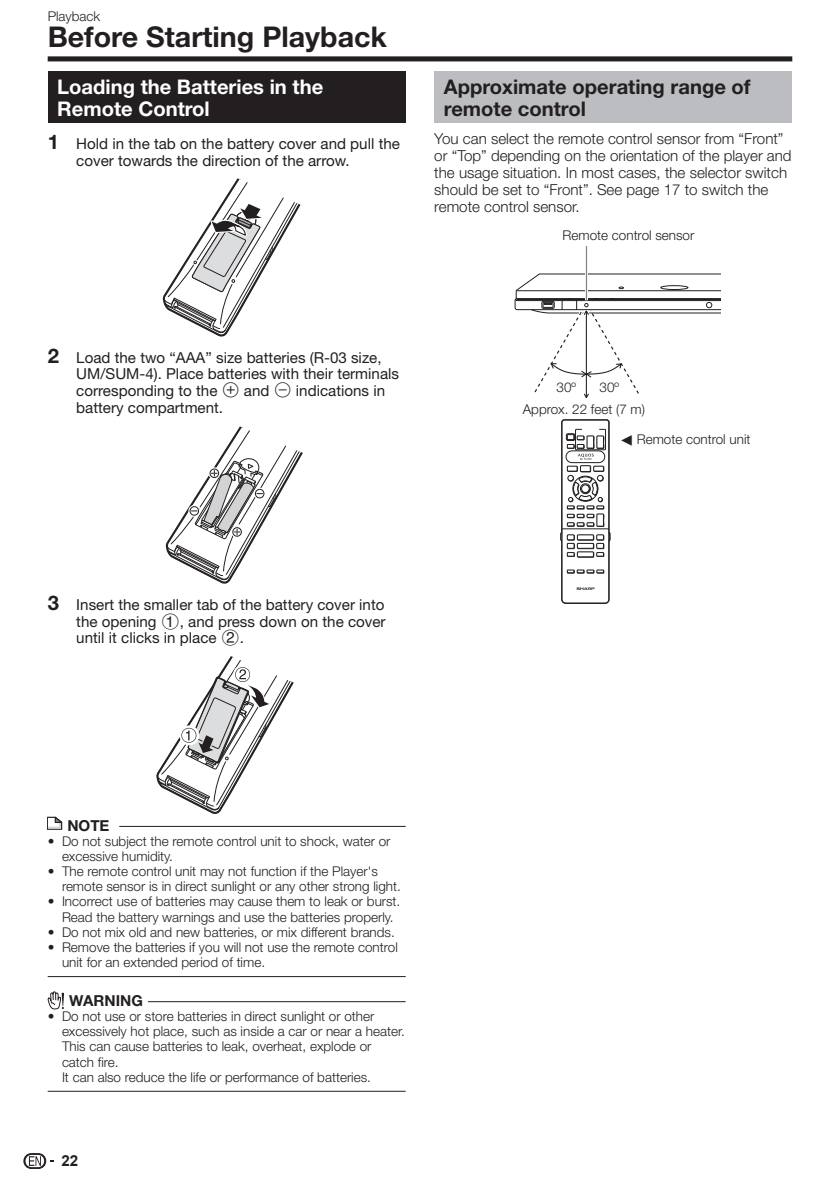
<style>
.page{position:relative;width:840px;height:1191px;background:#fff}
.page>*{position:absolute;margin:0;border:0;box-sizing:border-box;transform-origin:0 0}
.t1{font:700 28.6px "Helvetica Neue LT";color:#231f20}
.t2{font:700 20.2px/21.8px "Helvetica Neue LT";color:#231f20}
.t3{font:700 20.2px/21.8px "Helvetica Neue LT";color:#fff}
.t4{font:15.2px/16.8px "Helvetica Neue LT";color:#231f20}
.t5{font:300 15.2px/16.8px "Helvetica Neue LT";color:#231f20}
.t6{font:700 15.2px "Helvetica Neue LT";color:#231f20}
.t7{font:700 15.2px "Arial";color:#231f20}
.t8{font:300 13.4px/15.2px "Helvetica Neue LT";color:#231f20}
.s1{font-family:"GK Proj E"}
.s2{font-family:"GK Proj A";font-weight:400}
.s3{font-family:"GK Proj A"}
</style>
<div class="page">
<div style="left:48px;top:56px;width:743px;height:5px;background:#231f20"></div>
<div style="left:48px;top:71px;width:357px;height:52px;background:#231f20"></div>
<svg style="left:162px;top:178px;width:139px;height:159px"></svg>
<svg style="left:165px;top:426px;width:138px;height:158px"></svg>
<svg style="left:156px;top:656px;width:138px;height:158px"></svg>
<hr style="left:48px;top:976px;width:357px;height:1px;background:#231f20">
<hr style="left:119px;top:826px;width:286px;height:1px;background:#231f20">
<svg style="left:47px;top:816px;width:16px;height:14px"></svg>
<hr style="left:48px;top:1090px;width:357px;height:1px;background:#231f20">
<hr style="left:148px;top:1001px;width:257px;height:1px;background:#231f20">
<svg style="left:48px;top:991px;width:16px;height:18px"></svg>
<svg style="left:560px;top:419px;width:51px;height:185px"></svg>
<div style="left:586px;top:436px;width:7px;height:12px;background:#fff"></div>
<div style="left:586px;top:436px;width:7px;height:12px;border:1px solid #231f20"></div>
<div style="left:596px;top:436px;width:7px;height:12px;background:#fff"></div>
<div style="left:596px;top:436px;width:7px;height:12px;border:1px solid #231f20"></div>
<svg style="left:514px;top:273px;width:206px;height:125px"></svg>
<hr style="left:584px;top:246px;width:3px;height:54px;background:#fff">
<hr style="left:585px;top:246px;width:1px;height:54px;background:#808285">
<div style="left:434px;top:71px;width:357px;height:52px;background:#bbbdc0"></div>
<svg style="left:24px;top:1153px;width:30px;height:15px"></svg>
<p class="t8" style="left:48px;top:10px;width:54px">Playback</p>
<h1 class="t1" style="left:48px;top:27px;width:340px">Before Starting Playback</h1>
<h2 class="t3" style="left:57px;top:78px;width:267px">Loading the Batteries in the<br>Remote Control</h2>
<p class="t4" style="left:76px;top:137px;width:325px">Hold in the tab on the battery cover and pull the cover towards the direction of the arrow.</p>
<h2 class="t2" style="left:48px;top:133px;width:13px">1</h2>
<h2 class="t2" style="left:443px;top:78px;width:308px">Approximate operating range of remote control</h2>
<p class="t5" style="left:434px;top:132px;width:358px">You can select the remote control sensor from “Front” or “Top” depending on the orientation of the player and the usage situation. In most cases, the selector switch should be set to “Front”. See page 17 to switch the remote control sensor.</p>
<p class="t8" style="left:562px;top:228px;width:133px">Remote control sensor</p>
<h2 class="t2" style="left:48px;top:346px;width:13px">2</h2>
<p class="t4" style="left:76px;top:350px;width:324px">Load the two “AAA” size batteries (R-03 size, UM/SUM-4). Place batteries with their terminals corresponding to the <span class="s1">m</span> and <span class="s1">n</span> indications in battery compartment.</p>
<p class="t8" style="left:522px;top:377px;width:124px;line-height:22.4px;text-indent:77px">30º<br>Approx. 22 feet (7 m)</p>
<p class="t8" style="left:556px;top:380px;width:21px">30º</p>
<p class="t8" style="left:619px;top:433px;width:132px"><span class="s2">c</span> Remote control unit</p>
<h2 class="t2" style="left:48px;top:593px;width:13px">3</h2>
<p class="t4" style="left:76px;top:597px;width:310px;text-align:justify">Insert the smaller tab of the battery cover into the opening <span class="s3">1</span>, and press down on the cover until it clicks in place <span class="s3">2</span>.</p>
<p class="t8" style="left:48px;top:834px;width:8px">•</p>
<p class="t8" style="left:48px;top:865px;width:8px">•</p>
<p class="t8" style="left:48px;top:895px;width:8px">•</p>
<p class="t8" style="left:48px;top:925px;width:8px">• •</p>
<p class="t6" style="left:67px;top:820px;width:44px">NOTE</p>
<p class="t8" style="left:62px;top:834px;width:340px">Do not subject the remote control unit to shock, water or excessive humidity.<br>The remote control unit may not function if the Player's remote sensor is in direct sunlight or any other strong light.<br>Incorrect use of batteries may cause them to leak or burst.<br>Read the battery warnings and use the batteries properly.<br>Do not mix old and new batteries, or mix different brands.<br>Remove the batteries if you will not use the remote control unit for an extended period of time.</p>
<p class="t8" style="left:48px;top:1010px;width:8px">•</p>
<p class="t6" style="left:69px;top:995px;width:75px">WARNING</p>
<p class="t8" style="left:62px;top:1010px;width:344px">Do not use or store batteries in direct sunlight or other excessively hot place, such as inside a car or near a heater.<br>This can cause batteries to leak, overheat, explode or catch fire.<br>It can also reduce the life or performance of batteries.</p>
<p class="t7" style="left:61px;top:1152px;width:18px">22</p>
</div>
